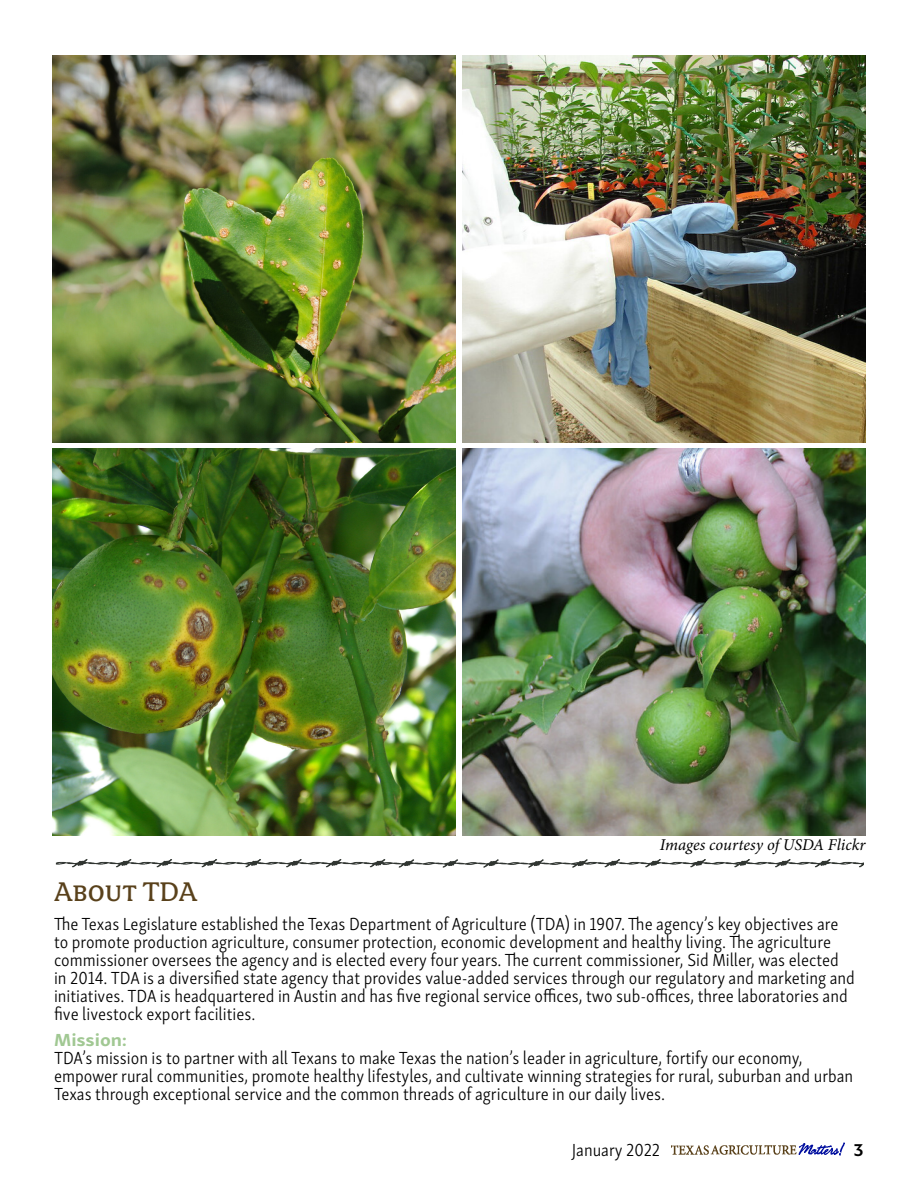
<style>
.page{position:relative;width:918px;height:1188px;background:#fff}
.page>*{position:absolute;margin:0;border:0;box-sizing:border-box;transform-origin:0 0}
.Howdy_Neighbors{font:30px "Avance Pro";color:#59411b}
.t1{font:300 18px/18px "Skolar Sans Latn Cn";color:#000}
.t2{font:700 18px "Skolar Sans Latn Ex";color:#a1c893}
.t3{font:600 18px "Basic Gothic Pro";color:#000}
.Body_Text{font:italic 16.5px "Minion Pro";color:#000}
</style>
<div class="page">
<img style="left:55px;top:859px;width:530px;height:9px">
<img style="left:585px;top:859px;width:279px;height:9px">
<img style="left:672px;top:1142px;width:173px;height:14px">
<img style="left:52px;top:56px;width:404px;height:386px">
<img style="left:462px;top:56px;width:404px;height:386px">
<img style="left:52px;top:449px;width:404px;height:387px">
<img style="left:462px;top:448px;width:404px;height:388px">
<p class="Howdy_Neighbors" style="left:54px;top:876px;width:145px">About TDA</p>
<p class="Body_Text" style="left:660px;top:834px;width:207px">Images courtesy of USDA Flickr</p>
<p class="t1" style="left:54px;top:914px;width:802px">The Texas Legislature established the Texas Department of Agriculture (TDA) in 1907. The agency’s key objectives are to promote production agriculture, consumer protection, economic development and healthy living. The agriculture commissioner oversees the agency and is elected every four years. The current commissioner, Sid Miller, was elected in 2014. TDA is a diversified state agency that provides value-added services through our regulatory and marketing and initiatives. TDA is headquartered in Austin and has five regional service offices, two sub-offices, three laboratories and five livestock export facilities.</p>
<p class="t2" style="left:54px;top:1024px;width:75px">Mission:</p>
<p class="t1" style="left:54px;top:1047px;width:801px">TDA’s mission is to partner with all Texans to make Texas the nation’s leader in agriculture, fortify our economy, empower rural communities, promote healthy lifestyles, and cultivate winning strategies for rural, suburban and urban<br>Texas through exceptional service and the common threads of agriculture in our daily lives.</p>
<p class="t1" style="left:572px;top:1140px;width:90px">January 2022</p>
<p class="t3" style="left:854px;top:1140px;width:12px">3</p>
</div>
